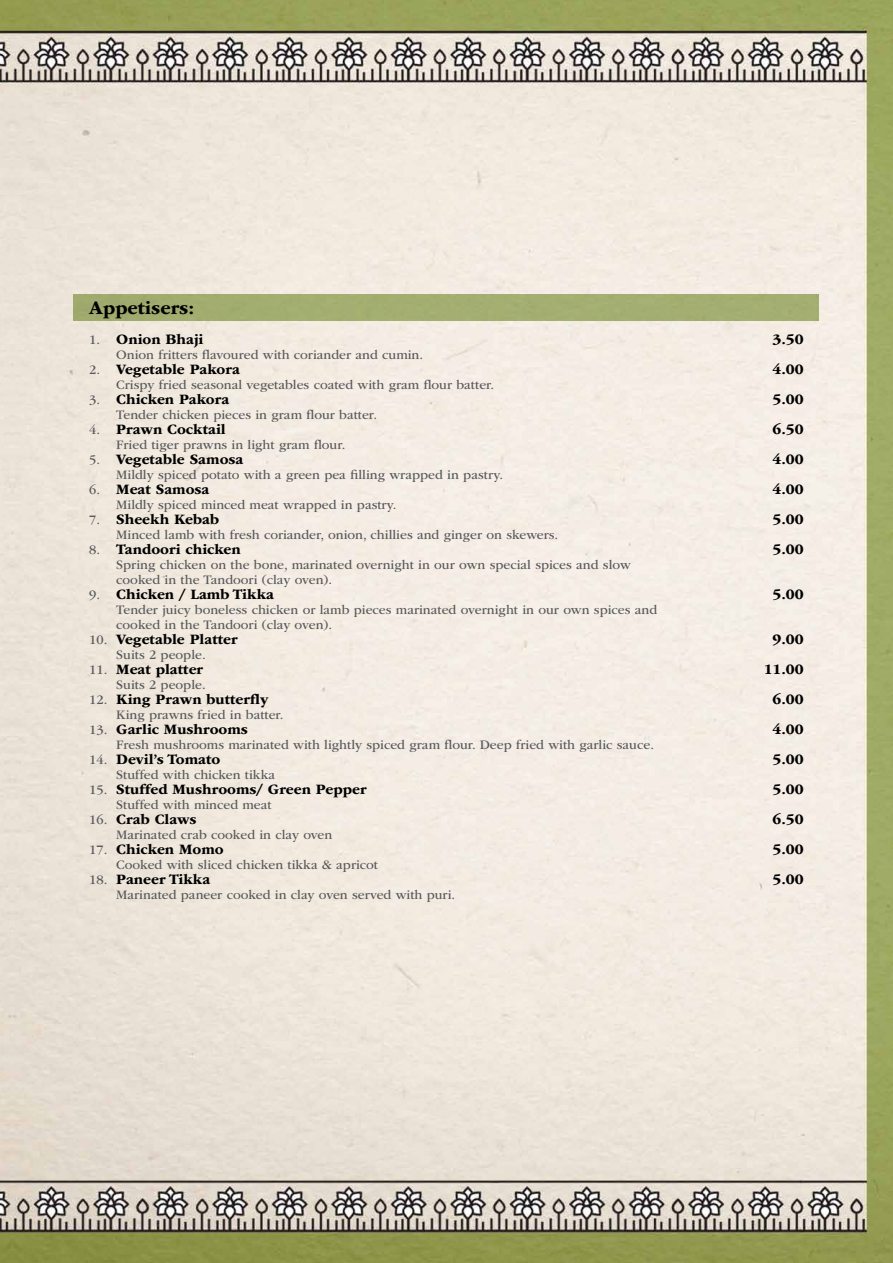
<style>
.page{position:relative;width:893px;height:1263px;background:#fff}
.page>*{position:absolute;margin:0;border:0;box-sizing:border-box;transform-origin:0 0}
.t1{font:700 19.5px "ITC Garamond Std";color:#000}
.t2{font:700 15px/30px "ITC Garamond Std";color:#000;text-align:justify}
.t3{font:13.5px/15px "ITC Garamond Std";color:#58595b}
.s1{font-weight:400;font-size:13.5px;color:#58595b}
</style>
<div class="page">
<img style="left:0;top:0;width:893px;height:1263px">
<div style="left:74px;top:294px;width:745px;height:27px;background:#a3ae70"></div>
<h1 class="t1" style="left:89px;top:297px;width:106px">Appetisers:</h1>
<p class="t2" style="left:89px;top:325px;width:116px"><span class="s1">1.</span> Onion Bhaji</p>
<p class="t3" style="left:116px;top:348px;width:308px">Onion fritters flavoured with coriander and cumin.</p>
<p class="t2" style="left:89px;top:355px;width:152px"><span class="s1">2.</span> Vegetable Pakora</p>
<p class="t3" style="left:116px;top:378px;width:379px">Crispy fried seasonal vegetables coated with gram flour batter.</p>
<p class="t2" style="left:89px;top:385px;width:142px"><span class="s1">3.</span> Chicken Pakora</p>
<p class="t3" style="left:116px;top:408px;width:262px">Tender chicken pieces in gram flour batter.</p>
<p class="t2" style="left:89px;top:415px;width:138px"><span class="s1">4.</span> Prawn Cocktail</p>
<p class="t3" style="left:116px;top:438px;width:231px">Fried tiger prawns in light gram flour.</p>
<p class="t2" style="left:89px;top:445px;width:156px"><span class="s1">5.</span> Vegetable Samosa</p>
<p class="t3" style="left:116px;top:468px;width:388px">Mildly spiced potato with a green pea filling wrapped in pastry.</p>
<p class="t2" style="left:89px;top:475px;width:122px"><span class="s1">6.</span> Meat Samosa</p>
<p class="t3" style="left:116px;top:498px;width:282px">Mildly spiced minced meat wrapped in pastry.</p>
<p class="t2" style="left:89px;top:505px;width:131px"><span class="s1">7.</span> Sheekh Kebab</p>
<p class="t3" style="left:116px;top:528px;width:443px">Minced lamb with fresh coriander, onion, chillies and ginger on skewers.</p>
<p class="t2" style="left:89px;top:535px;width:153px"><span class="s1">8.</span> Tandoori chicken</p>
<p class="t3" style="left:116px;top:558px;width:516px">Spring chicken on the bone, marinated overnight in our own special spices and slow cooked in the Tandoori (clay oven).</p>
<p class="t2" style="left:89px;top:580px;width:186px"><span class="s1">9.</span> Chicken / Lamb Tikka</p>
<p class="t3" style="left:116px;top:603px;width:542px">Tender juicy boneless chicken or lamb pieces marinated overnight in our own spices and cooked in the Tandoori (clay oven).</p>
<p class="t2" style="left:89px;top:625px;width:150px"><span class="s1">10.</span> Vegetable Platter</p>
<p class="t3" style="left:116px;top:648px;width:91px">Suits 2 people.</p>
<p class="t2" style="left:89px;top:655px;width:115px"><span class="s1">11.</span> Meat platter</p>
<p class="t3" style="left:116px;top:678px;width:91px">Suits 2 people.</p>
<p class="t2" style="left:89px;top:685px;width:181px"><span class="s1">12.</span> King Prawn butterfly</p>
<p class="t3" style="left:116px;top:708px;width:169px">King prawns fried in batter.</p>
<p class="t2" style="left:89px;top:715px;width:160px"><span class="s1">13.</span> Garlic Mushrooms</p>
<p class="t3" style="left:116px;top:738px;width:539px">Fresh mushrooms marinated with lightly spiced gram flour. Deep fried with garlic sauce.</p>
<p class="t2" style="left:89px;top:745px;width:133px"><span class="s1">14.</span> Devil’s Tomato</p>
<p class="t3" style="left:116px;top:768px;width:160px">Stuffed with chicken tikka</p>
<p class="t2" style="left:89px;top:775px;width:279px"><span class="s1">15.</span> Stuffed Mushrooms/ Green Pepper</p>
<p class="t3" style="left:116px;top:798px;width:157px">Stuffed with minced meat</p>
<p class="t2" style="left:89px;top:805px;width:109px"><span class="s1">16.</span> Crab Claws</p>
<p class="t3" style="left:116px;top:828px;width:217px">Marinated crab cooked in clay oven</p>
<p class="t2" style="left:89px;top:835px;width:136px"><span class="s1">17.</span> Chicken Momo</p>
<p class="t3" style="left:116px;top:858px;width:263px">Cooked with sliced chicken tikka &amp; apricot</p>
<p class="t2" style="left:89px;top:865px;width:123px"><span class="s1">18.</span> Paneer Tikka</p>
<p class="t3" style="left:116px;top:888px;width:340px">Marinated paneer cooked in clay oven served with puri.</p>
<p class="t2" style="left:772px;top:325px;width:33px">3.50<br>4.00<br>5.00<br>6.50<br>4.00<br>4.00<br>5.00<br>5.00</p>
<p class="t2" style="left:772px;top:580px;width:33px">5.00</p>
<p class="t2" style="left:764px;top:625px;width:42px;text-align:center">9.00<br>11.00<br>6.00<br>4.00<br>5.00<br>5.00<br>6.50<br>5.00<br>5.00</p>
</div>
